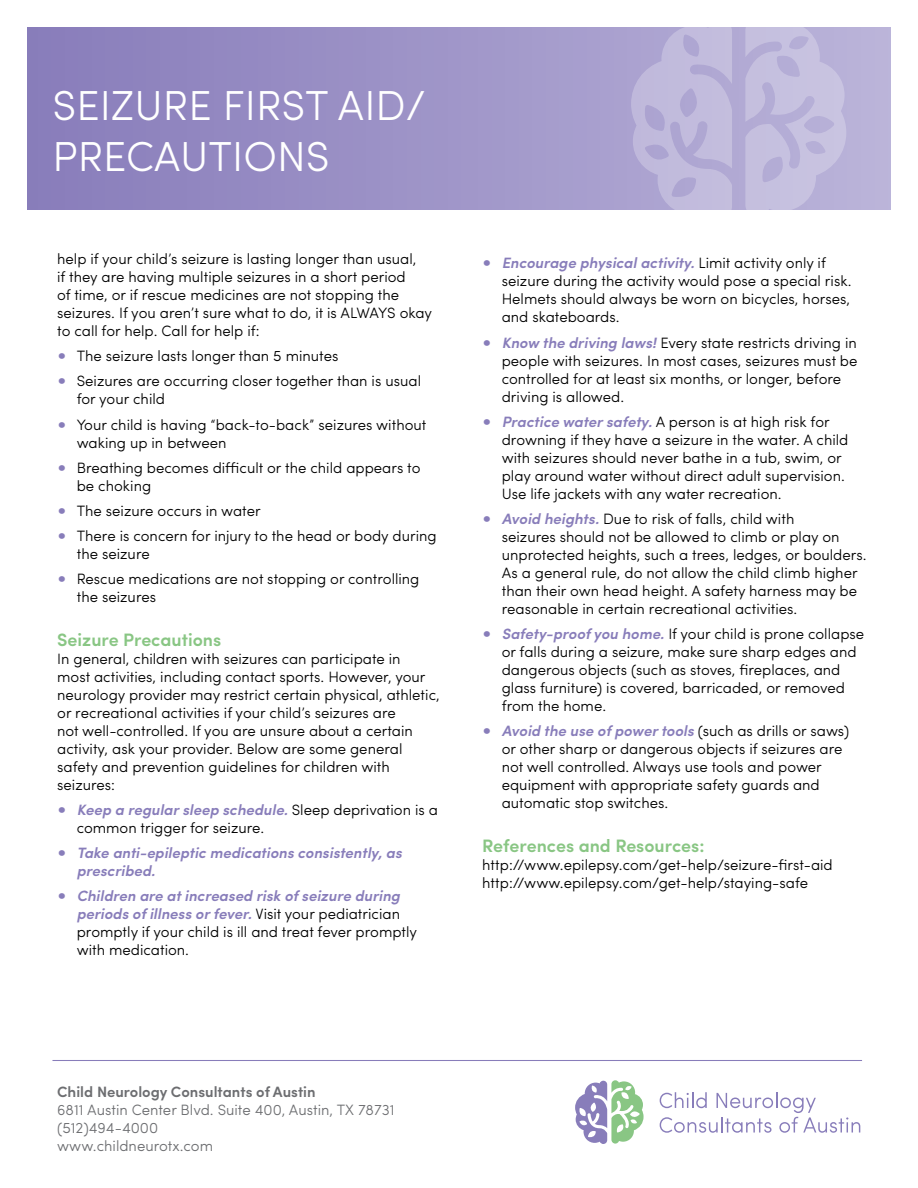
<style>
.page{position:relative;width:918px;height:1188px;background:#fff}
.page>*{position:absolute;margin:0;border:0;box-sizing:border-box;transform-origin:0 0}
.t1{font:300 42px/50.4px "Sofia Pro";color:#fff}
.t2{font:600 18px "Sofia Pro";color:#89c684}
.t3{font:300 15px/18px "Sofia Pro";color:#000}
.t4{font:300 15px/18px "Sofia Pro";color:#6d6e71}
.t5{font:italic 600 15px/18px "Sofia Pro";color:#887dba}
.t6{font:600 15px "Sofia Pro";color:#6d6e71}
.s1{font-size:21px;color:#887dba}
.s2{font-weight:600;font-style:italic;color:#887dba}
.s3{font-weight:300;font-style:normal;font-size:21px}
</style>
<div class="page">
<svg style="left:27px;top:27px;width:864px;height:183px;background:#9b91c6"></svg>
<svg style="left:631px;top:27px;width:101px;height:183px;background:#bab3d8"></svg>
<svg style="left:745px;top:27px;width:101px;height:183px;background:#c0badc"></svg>
<svg style="left:660px;top:1092px;width:200px;height:41px"></svg>
<svg style="left:575px;top:1080px;width:69px;height:64px"></svg>
<hr style="left:52px;top:1060px;width:810px;height:1px;background:#887dba">
<h1 class="t1" style="left:52px;top:78px;width:375px">SEIZURE FIRST AID/<br>PRECAUTIONS</h1>
<p class="t3" style="left:57px;top:249px;width:376px">help if your child’s seizure is lasting longer than usual,<br>if they are having multiple seizures in a short period<br>of time, or if rescue medicines are not stopping the seizures. If you aren’t sure what to do, it is ALWAYS okay to call for help. Call for help if:</p>
<p class="t3" style="left:57px;top:346px;width:283px"><span class="s1">•</span> The seizure lasts longer than 5 minutes</p>
<p class="t3" style="left:77px;top:371px;width:346px;text-indent:-20px"><span class="s1">•</span> Seizures are occurring closer together than is usual for your child</p>
<p class="t3" style="left:77px;top:414px;width:351px;text-indent:-20px"><span class="s1">•</span> Your child is having “back-to-back” seizures without waking up in between</p>
<p class="t3" style="left:77px;top:458px;width:345px;text-indent:-20px"><span class="s1">•</span> Breathing becomes difficult or the child appears to be choking</p>
<p class="t3" style="left:57px;top:501px;width:205px"><span class="s1">•</span> The seizure occurs in water</p>
<p class="t3" style="left:77px;top:526px;width:361px;text-indent:-20px"><span class="s1">•</span> There is concern for injury to the head or body during the seizure</p>
<p class="t3" style="left:77px;top:569px;width:344px;text-indent:-20px"><span class="s1">•</span> Rescue medications are not stopping or controlling the seizures</p>
<p class="t2" style="left:57px;top:626px;width:166px">Seizure Precautions</p>
<p class="t3" style="left:57px;top:648px;width:384px">In general, children with seizures can participate in<br>most activities, including contact sports. However, your neurology provider may restrict certain physical, athletic, or recreational activities if your child’s seizures are<br>not well-controlled. If you are unsure about a certain activity, ask your provider. Below are some general safety and prevention guidelines for children with seizures:</p>
<p class="t3" style="left:77px;top:800px;width:363px;text-indent:-20px"><span class="s1">•</span> <span class="s2">Keep a regular sleep schedule.</span> Sleep deprivation is a common trigger for seizure.</p>
<p class="t5" style="left:77px;top:843px;width:327px;text-indent:-20px"><span class="s3">•</span> Take anti-epileptic medications consistently, as prescribed.</p>
<p class="t3" style="left:77px;top:886px;width:342px;text-indent:-20px"><span class="s1">•</span> <span class="s2">Children are at increased risk of seizure during periods of illness or fever.</span> Visit your pediatrician promptly if your child is ill and treat fever promptly with medication.</p>
<p class="t3" style="left:502px;top:253px;width:351px;text-indent:-20px"><span class="s1">•</span> <span class="s2">Encourage physical activity.</span> Limit activity only if seizure during the activity would pose a special risk.<br>Helmets should always be worn on bicycles, horses, and skateboards.</p>
<p class="t3" style="left:502px;top:332px;width:357px;text-indent:-20px"><span class="s1">•</span> <span class="s2">Know the driving laws!</span> Every state restricts driving in people with seizures. In most cases, seizures must be controlled for at least six months, or longer, before driving is allowed.</p>
<p class="t3" style="left:502px;top:412px;width:348px;text-indent:-20px"><span class="s1">•</span> <span class="s2">Practice water safety.</span> A person is at high risk for drowning if they have a seizure in the water. A child with seizures should never bathe in a tub, swim, or play around water without direct adult supervision.<br>Use life jackets with any water recreation.</p>
<p class="t3" style="left:502px;top:509px;width:366px;text-indent:-20px"><span class="s1">•</span> <span class="s2">Avoid heights.</span> Due to risk of falls, child with<br>seizures should not be allowed to climb or play on unprotected heights, such a trees, ledges, or boulders.<br>As a general rule, do not allow the child climb higher than their own head height. A safety harness may be reasonable in certain recreational activities.</p>
<p class="t3" style="left:502px;top:624px;width:364px;text-indent:-20px"><span class="s1">•</span> <span class="s2">Safety-proof you home.</span> If your child is prone collapse or falls during a seizure, make sure sharp edges and dangerous objects (such as stoves, fireplaces, and glass furniture) is covered, barricaded, or removed from the home.</p>
<p class="t3" style="left:502px;top:721px;width:349px;text-indent:-20px"><span class="s1">•</span> <span class="s2">Avoid the use of power tools</span> (such as drills or saws) or other sharp or dangerous objects if seizures are not well controlled. Always use tools and power equipment with appropriate safety guards and automatic stop switches.</p>
<p class="t2" style="left:482px;top:832px;width:224px">References and Resources:</p>
<p class="t3" style="left:482px;top:854px;width:352px">http://www.epilepsy.com/get-help/seizure-first-aid http://www.epilepsy.com/get-help/staying-safe</p>
<p class="t6" style="left:57px;top:1080px;width:260px">Child Neurology Consultants of Austin</p>
<p class="t4" style="left:57px;top:1099px;width:339px">6811 Austin Center Blvd. Suite 400, Austin, TX 78731 (512)494-4000<br>www.childneurotx.com</p>
</div>
